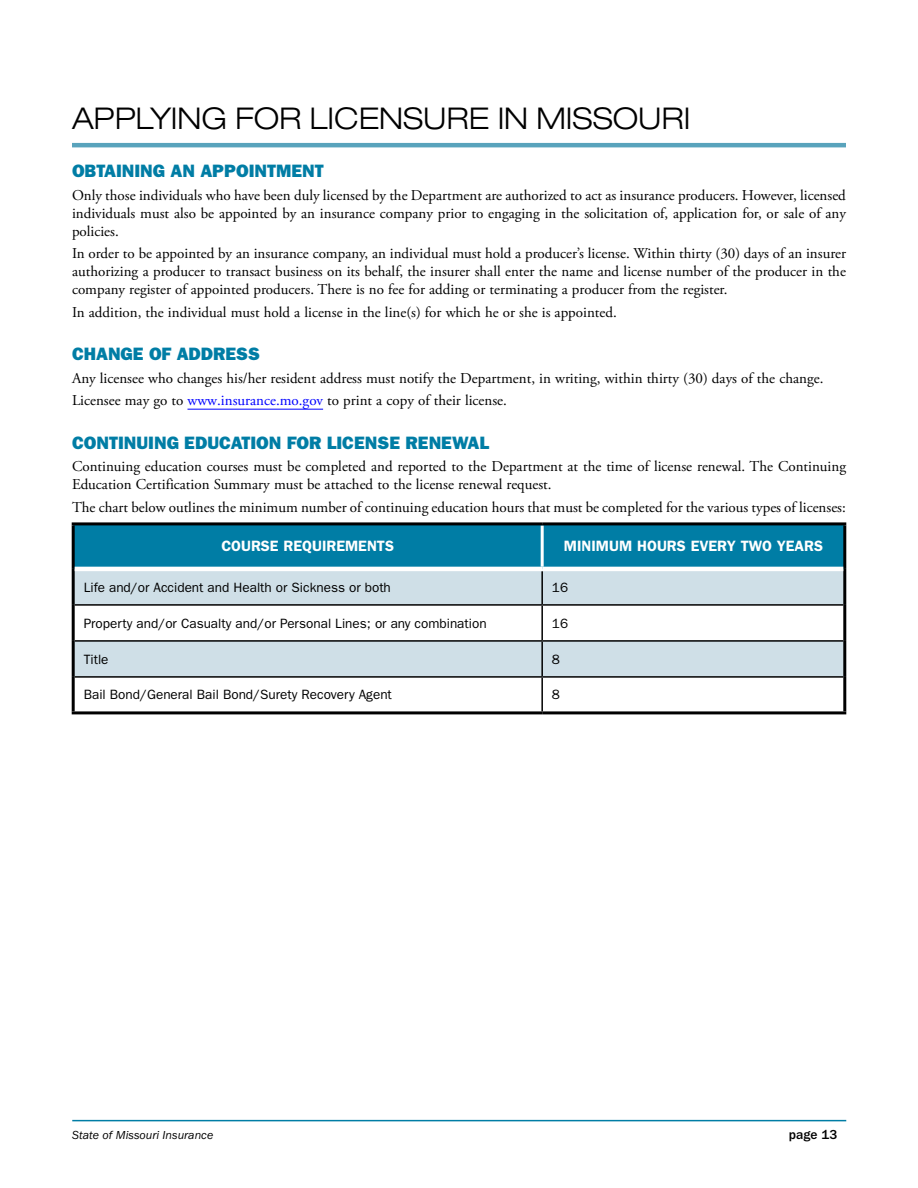
<style>
.page{position:relative;width:918px;height:1188px;background:#fff}
.page>*{position:absolute;margin:0;border:0;box-sizing:border-box;transform-origin:0 0}
.MAIN_HEAD{font:300 expanded 30px "Helvetica Neue LT Std";color:#000}
.A_Head{font:18px "ITC Franklin Gothic Std Hvy";color:#007da5}
.text{font:15px/18px "Adobe Garamond Pro";color:#000;text-align:justify}
.Table_Head{font:600 15px "ITC Franklin Gothic Std";color:#fff}
.table_body{font:13.5px "ITC Franklin Gothic Std";color:#000}
.t1{font:500 13.5px "ITC Franklin Gothic Std";color:#000}
.t2{font:italic 12px "ITC Franklin Gothic Std";color:#000}
.s1{color:#00f}
</style>
<div class="page">
<hr style="left:72px;top:1120px;width:774px;height:1px;background:#007da5">
<hr style="left:72px;top:143px;width:774px;height:4px;background:#59a3bc">
<hr style="left:187px;top:409px;width:136px;height:1px;background:#00f">
<div style="left:75px;top:525px;width:768px;height:42px;background:#007da5"></div>
<div style="left:75px;top:571px;width:768px;height:33px;background:#cfdfe7"></div>
<div style="left:75px;top:642px;width:768px;height:34px;background:#cfdfe7"></div>
<hr style="left:541px;top:571px;width:2px;height:33px;background:#000">
<hr style="left:75px;top:604px;width:467px;height:2px;background:#000">
<hr style="left:542px;top:604px;width:301px;height:2px;background:#000">
<hr style="left:541px;top:606px;width:2px;height:34px;background:#000">
<hr style="left:75px;top:640px;width:467px;height:2px;background:#000">
<hr style="left:542px;top:640px;width:301px;height:2px;background:#000">
<hr style="left:541px;top:642px;width:2px;height:34px;background:#000">
<hr style="left:75px;top:676px;width:467px;height:2px;background:#000">
<hr style="left:542px;top:676px;width:301px;height:2px;background:#000">
<hr style="left:541px;top:678px;width:2px;height:33px;background:#000">
<hr style="left:541px;top:525px;width:3px;height:42px;background:#fff">
<hr style="left:72px;top:522px;width:470px;height:3px;background:#000">
<hr style="left:542px;top:522px;width:304px;height:3px;background:#000">
<hr style="left:72px;top:525px;width:3px;height:44px;background:#000">
<hr style="left:843px;top:525px;width:3px;height:44px;background:#000">
<hr style="left:72px;top:569px;width:3px;height:36px;background:#000">
<hr style="left:843px;top:569px;width:3px;height:36px;background:#000">
<hr style="left:72px;top:605px;width:3px;height:36px;background:#000">
<hr style="left:843px;top:605px;width:3px;height:36px;background:#000">
<hr style="left:72px;top:641px;width:3px;height:36px;background:#000">
<hr style="left:843px;top:641px;width:3px;height:36px;background:#000">
<hr style="left:72px;top:677px;width:3px;height:34px;background:#000">
<hr style="left:843px;top:677px;width:3px;height:34px;background:#000">
<hr style="left:72px;top:711px;width:470px;height:3px;background:#000">
<hr style="left:542px;top:711px;width:304px;height:3px;background:#000">
<p class="MAIN_HEAD" style="left:72px;top:101px;width:620px">APPLYING FOR LICENSURE IN MISSOURI</p>
<p class="A_Head" style="left:72px;top:161px;width:253px">OBTAINING AN APPOINTMENT</p>
<p class="text" style="left:72px;top:187px;width:776px">Only those individuals who have been duly licensed by the Department are authorized to act as insurance producers. However, licensed individuals must also be appointed by an insurance company prior to engaging in the solicitation of, application for, or sale of any policies.</p>
<p class="text" style="left:72px;top:245px;width:776px">In order to be appointed by an insurance company, an individual must hold a producer’s license. Within thirty (30) days of an insurer authorizing a producer to transact business on its behalf, the insurer shall enter the name and license number of the producer in the company register of appointed producers. There is no fee for adding or terminating a producer from the register.</p>
<p class="text" style="left:72px;top:304px;width:546px">In addition, the individual must hold a license in the line(s) for which he or she is appointed.</p>
<p class="A_Head" style="left:72px;top:344px;width:189px">CHANGE OF ADDRESS</p>
<p class="text" style="left:72px;top:370px;width:753px">Any licensee who changes his/her resident address must notify the Department, in writing, within thirty (30) days of the change.</p>
<p class="text" style="left:72px;top:392px;width:436px">Licensee may go to <span class="s1">www.insurance.mo.gov</span> to print a copy of their license.</p>
<p class="A_Head" style="left:72px;top:432px;width:419px">CONTINUING EDUCATION FOR LICENSE RENEWAL</p>
<p class="text" style="left:72px;top:458px;width:776px">Continuing education courses must be completed and reported to the Department at the time of license renewal. The Continuing<br>Education Certification Summary must be attached to the license renewal request.</p>
<p class="text" style="left:72px;top:499px;width:775px">The chart below outlines the minimum number of continuing education hours that must be completed for the various types of licenses:</p>
<p class="Table_Head" style="left:221px;top:537px;width:174px">COURSE REQUIREMENTS</p>
<p class="Table_Head" style="left:564px;top:537px;width:261px">MINIMUM HOURS EVERY TWO YEARS</p>
<p class="table_body" style="left:84px;top:580px;width:309px">Life and/or Accident and Health or Sickness or both</p>
<p class="table_body" style="left:552px;top:580px;width:18px">16</p>
<p class="table_body" style="left:84px;top:615px;width:405px">Property and/or Casualty and/or Personal Lines; or any combination</p>
<p class="table_body" style="left:552px;top:615px;width:18px">16</p>
<p class="table_body" style="left:84px;top:651px;width:26px">Title</p>
<p class="table_body" style="left:552px;top:651px;width:10px">8</p>
<p class="table_body" style="left:84px;top:687px;width:310px">Bail Bond/General Bail Bond/Surety Recovery Agent</p>
<p class="table_body" style="left:552px;top:687px;width:10px">8</p>
<p class="t2" style="left:72px;top:1129px;width:142px">State of Missouri Insurance</p>
<p class="t1" style="left:789px;top:1127px;width:50px">page 13</p>
</div>
